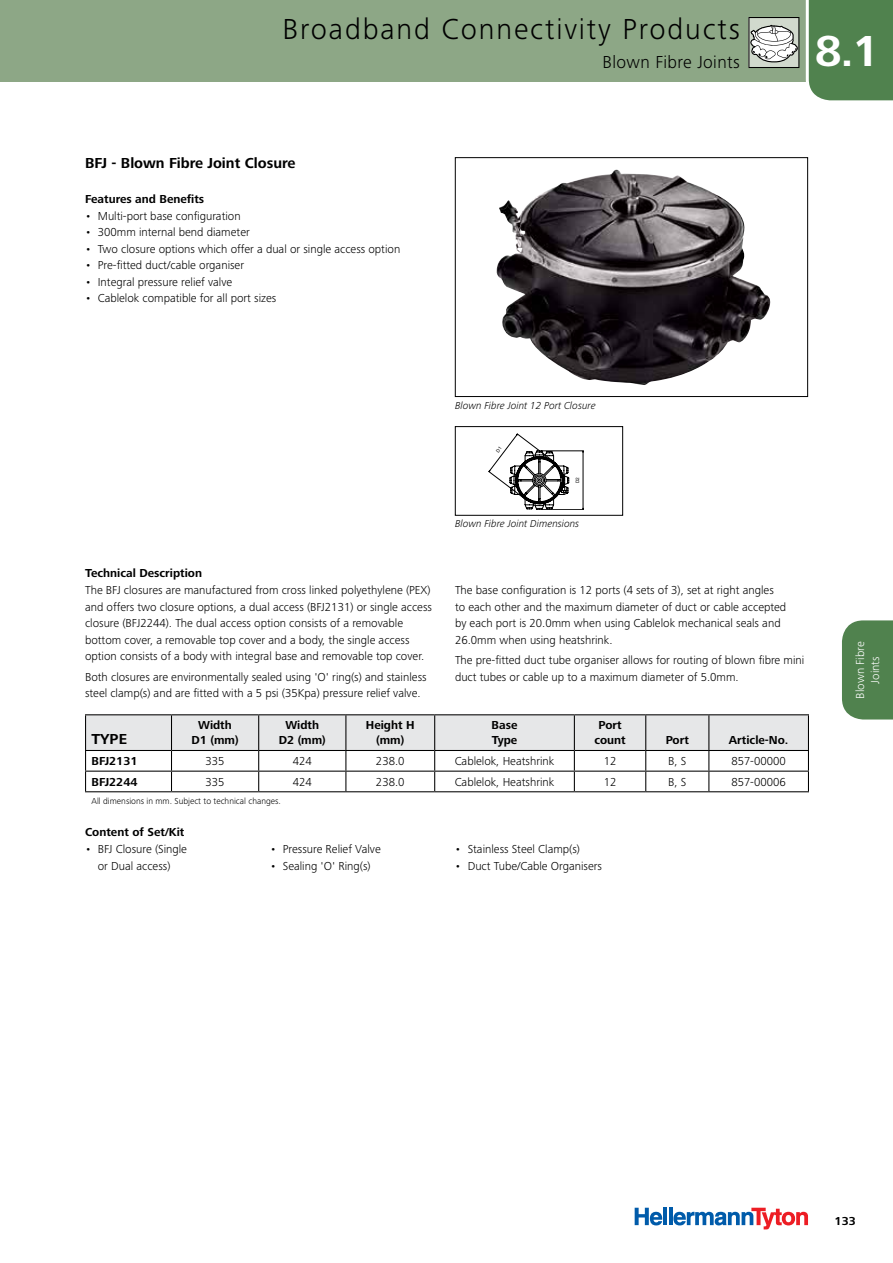
<style>
.page{position:relative;width:893px;height:1263px;background:#fff}
.page>*{position:absolute;margin:0;border:0;box-sizing:border-box;transform-origin:0 0}
.t1{font:700 45px "Frutiger Next LTW1 G";color:#fff}
.t2{font:300 30px "Frutiger Next LTW1 G";letter-spacing:.06em;color:#000}
.t3{font:300 18px "Frutiger Next LTW1 G";letter-spacing:.02em;color:#000}
.t4{font:700 15px "Frutiger Next LTW1 G";color:#000}
.t5{font:300 12px/16.5px "Frutiger Next LTW1 G";color:#000}
.t6{font:700 12px/15px "Frutiger Next LTW1 G";color:#000;text-align:center}
.t7{font:300 12px/15px "Frutiger Next LTW1 G";color:#fff;text-align:center}
.t8{font:italic 300 10.5px "Frutiger Next LTW1 G";color:#000}
.t9{font:300 9px "Frutiger Next LTW1 G";color:#000}
.t10{font:4.65px "Arial";color:#000}
</style>
<div class="page">
<div style="left:0;top:0;width:808px;height:82px;background:#8da786"></div>
<div style="left:842px;top:620px;width:51px;height:99px;background:#50824e"></div>
<hr style="left:663px;top:1208px;width:4px;height:17px;background:#005baa">
<hr style="left:669px;top:1208px;width:4px;height:17px;background:#005baa">
<svg style="left:635px;top:1208px;width:27px;height:17px"></svg>
<svg style="left:673px;top:1208px;width:135px;height:21px"></svg>
<img style="left:496px;top:169px;width:275px;height:216px">
<div style="left:455px;top:157px;width:353px;height:240px;border:1px solid #000"></div>
<div style="left:455px;top:426px;width:168px;height:90px;border:1px solid #000"></div>
<svg style="left:748px;top:0;width:145px;height:101px"></svg>
<hr style="left:85px;top:714px;width:86px;height:1px;background:#000">
<hr style="left:171px;top:714px;width:88px;height:1px;background:#000">
<hr style="left:259px;top:714px;width:87px;height:1px;background:#000">
<hr style="left:346px;top:714px;width:89px;height:1px;background:#000">
<hr style="left:435px;top:714px;width:139px;height:1px;background:#000">
<hr style="left:574px;top:714px;width:72px;height:1px;background:#000">
<hr style="left:646px;top:714px;width:63px;height:1px;background:#000">
<hr style="left:709px;top:714px;width:100px;height:1px;background:#000">
<svg style="left:85px;top:715px;width:724px;height:76px"></svg>
<hr style="left:85px;top:791px;width:86px;height:1px;background:#000">
<hr style="left:171px;top:791px;width:88px;height:1px;background:#000">
<hr style="left:259px;top:791px;width:87px;height:1px;background:#000">
<hr style="left:346px;top:791px;width:89px;height:1px;background:#000">
<hr style="left:435px;top:791px;width:139px;height:1px;background:#000">
<hr style="left:574px;top:791px;width:72px;height:1px;background:#000">
<hr style="left:646px;top:791px;width:63px;height:1px;background:#000">
<hr style="left:709px;top:791px;width:100px;height:1px;background:#000">
<svg style="left:488px;top:433px;width:96px;height:77px"></svg>
<h2 class="t2" style="left:282px;top:11px;width:459px">Broadband Connectivity Products</h2>
<h3 class="t3" style="left:602px;top:51px;width:139px">Blown Fibre Joints</h3>
<p class="t4" style="left:85px;top:155px;width:212px">BFJ - Blown Fibre Joint Closure</p>
<p class="t6" style="left:85px;top:192px;width:121px">Features and Benefits</p>
<p class="t5" style="left:85px;top:208px;width:157px">• Multi-port base configuration</p>
<p class="t5" style="left:85px;top:224px;width:166px">• 300mm internal bend diameter</p>
<p class="t5" style="left:85px;top:241px;width:317px">• Two closure options which offer a dual or single access option</p>
<p class="t5" style="left:85px;top:257px;width:161px">• Pre-fitted duct/cable organiser</p>
<p class="t5" style="left:85px;top:274px;width:149px">• Integral pressure relief valve</p>
<p class="t5" style="left:85px;top:290px;width:193px">• Cablelok compatible for all port sizes</p>
<h1 class="t1" style="left:815px;top:25px;width:65px">8.1</h1>
<p class="t8" style="left:455px;top:399px;width:142px">Blown Fibre Joint 12 Port Closure</p>
<p class="t6" style="left:85px;top:566px;width:118px">Technical Description</p>
<p class="t5" style="left:85px;top:582px;width:348px">The BFJ closures are manufactured from cross linked polyethylene (PEX) and offers two closure options, a dual access (BFJ2131) or single access closure (BFJ2244). The dual access option consists of a removable bottom cover, a removable top cover and a body, the single access option consists of a body with integral base and removable top cover.</p>
<p class="t5" style="left:85px;top:668px;width:343px">Both closures are environmentally sealed using 'O' ring(s) and stainless steel clamp(s) and are fitted with a 5 psi (35Kpa) pressure relief valve.</p>
<p class="t10" style="left:575px;top:483px;width:7px;rotate:-90deg">D2</p>
<p class="t8" style="left:455px;top:518px;width:126px">Blown Fibre Joint Dimensions</p>
<p class="t5" style="left:455px;top:582px;width:333px">The base configuration is 12 ports (4 sets of 3), set at right angles to each other and the maximum diameter of duct or cable accepted by each port is 20.0mm when using Cablelok mechanical seals and 26.0mm when using heatshrink.</p>
<p class="t5" style="left:455px;top:652px;width:351px">The pre-fitted duct tube organiser allows for routing of blown fibre mini duct tubes or cable up to a maximum diameter of 5.0mm.</p>
<p class="t4" style="left:92px;top:731px;width:37px">TYPE</p>
<p class="t6" style="left:192px;top:718px;width:49px">Width<br>D1 (mm)</p>
<p class="t6" style="left:279px;top:718px;width:49px">Width<br>D2 (mm)</p>
<p class="t6" style="left:366px;top:718px;width:50px">Height H (mm)</p>
<p class="t6" style="left:492px;top:718px;width:27px;text-align:left">Base<br>Type</p>
<p class="t6" style="left:594px;top:718px;width:33px">Port count</p>
<p class="t6" style="left:666px;top:733px;width:25px">Port</p>
<p class="t6" style="left:729px;top:733px;width:61px">Article-No.</p>
<p class="t6" style="left:92px;top:754px;width:47px">BFJ2131</p>
<p class="t5" style="left:206px;top:753px;width:21px">335</p>
<p class="t5" style="left:293px;top:753px;width:21px">424</p>
<p class="t5" style="left:376px;top:753px;width:30px">238.0</p>
<p class="t5" style="left:455px;top:753px;width:101px">Cablelok, Heatshrink</p>
<p class="t5" style="left:604px;top:753px;width:14px">12</p>
<p class="t5" style="left:668px;top:753px;width:20px">B, S</p>
<p class="t5" style="left:731px;top:753px;width:56px">857-00000</p>
<p class="t6" style="left:92px;top:775px;width:47px">BFJ2244</p>
<p class="t5" style="left:206px;top:773px;width:21px">335</p>
<p class="t5" style="left:293px;top:773px;width:21px">424</p>
<p class="t5" style="left:376px;top:773px;width:30px">238.0</p>
<p class="t5" style="left:455px;top:773px;width:101px">Cablelok, Heatshrink</p>
<p class="t5" style="left:604px;top:773px;width:14px">12</p>
<p class="t5" style="left:668px;top:773px;width:20px">B, S</p>
<p class="t5" style="left:731px;top:773px;width:56px">857-00006</p>
<p class="t9" style="left:92px;top:796px;width:191px">All dimensions in mm. Subject to technical changes.</p>
<p class="t5" style="left:85px;top:841px;width:104px;text-align:center">• BFJ Closure (Single or Dual access)</p>
<p class="t5" style="left:270px;top:841px;width:112px">• Pressure Relief Valve</p>
<p class="t6" style="left:85px;top:825px;width:101px">Content of Set/Kit</p>
<p class="t5" style="left:455px;top:841px;width:127px">• Stainless Steel Clamp(s)</p>
<p class="t5" style="left:455px;top:857px;width:149px">• Duct Tube/Cable Organisers</p>
<p class="t5" style="left:270px;top:857px;width:102px">• Sealing 'O' Ring(s)</p>
<p class="t7" style="left:852px;top:698px;width:59px;rotate:-90deg">Blown Fibre<br>Joints</p>
<p class="t6" style="left:835px;top:1214px;width:23px">133</p>
</div>
